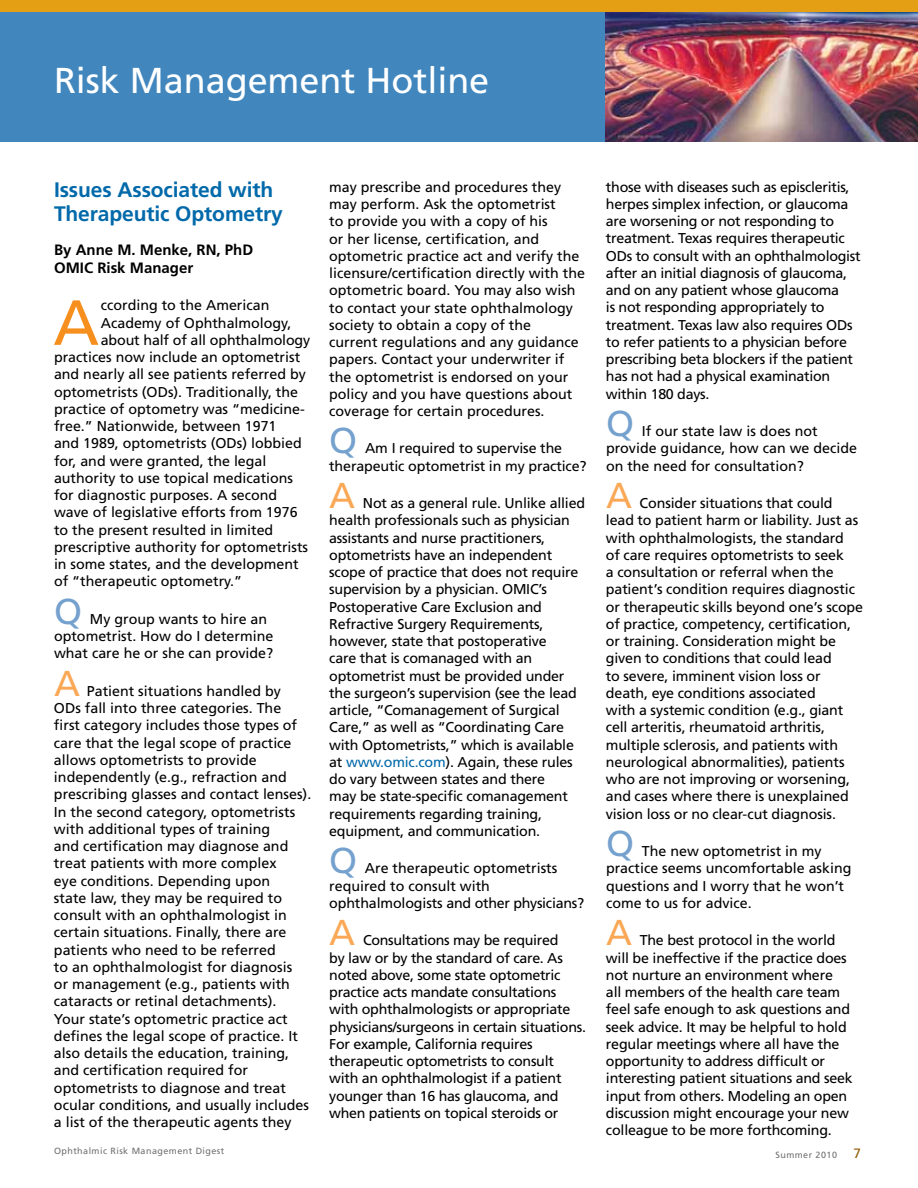
<style>
.page{position:relative;width:918px;height:1188px;background:#fff}
.page>*{position:absolute;margin:0;border:0;box-sizing:border-box;transform-origin:0 0}
.t1{font:63.75px "Frutiger LT Std";color:#f78f1e}
.t2{font:36px "Frutiger LT Std";color:#fff}
.t3{font:36px "Frutiger LT Std";color:#75a1ce}
.t4{font:36px "Frutiger LT Std";color:#faa855}
.t5{font:700 21px/24px "Frutiger LT Std";letter-spacing:-.005em;color:#0069aa}
.t6{font:700 15px/18px "Frutiger LT Std";color:#000}
.t7{font:14.25px/17.2px "Frutiger LT Std";letter-spacing:-.01em;color:#000}
.t8{font:9px "Frutiger LT Std";letter-spacing:.05em;color:#717073}
.s1{color:#0069aa}
.s2{font-size:13.5px;color:#905b01}
</style>
<div class="page">
<div style="left:0;top:3px;width:918px;height:138px;background:#4187be"></div>
<img style="left:606px;top:11px;width:312px;height:130px">
<div style="left:0;top:0;width:918px;height:11px;background:#e49f15"></div>
<h2 class="t2" style="left:54px;top:60px;width:437px">Risk Management Hotline</h2>
<h3 class="t5" style="left:54px;top:177px;width:230px">Issues Associated with<br>Therapeutic Optometry</h3>
<p class="t6" style="left:54px;top:241px;width:201px">By Anne M. Menke, RN, PhD<br>OMIC Risk Manager</p>
<h1 class="t1" style="left:53px;top:285px;width:47px">A</h1>
<p class="t7" style="left:101px;top:297px;width:170px">ccording to the American</p>
<p class="t7" style="left:101px;top:314px;width:192px">Academy of Ophthalmology,</p>
<p class="t7" style="left:101px;top:331px;width:211px">about half of all ophthalmology</p>
<p class="t7" style="left:54px;top:349px;width:248px">practices now include an optometrist</p>
<p class="t7" style="left:54px;top:366px;width:253px">and nearly all see patients referred by</p>
<p class="t7" style="left:54px;top:383px;width:246px">optometrists (ODs). Traditionally, the</p>
<p class="t7" style="left:54px;top:400px;width:252px">practice of optometry was “medicine-</p>
<p class="t7" style="left:54px;top:418px;width:224px">free.” Nationwide, between 1971</p>
<p class="t7" style="left:54px;top:435px;width:249px">and 1989, optometrists (ODs) lobbied</p>
<p class="t7" style="left:54px;top:452px;width:214px">for, and were granted, the legal</p>
<p class="t7" style="left:54px;top:469px;width:241px">authority to use topical medications</p>
<p class="t7" style="left:54px;top:487px;width:225px">for diagnostic purposes. A second</p>
<p class="t7" style="left:54px;top:504px;width:245px">wave of legislative efforts from 1976</p>
<p class="t7" style="left:54px;top:521px;width:221px">to the present resulted in limited</p>
<p class="t7" style="left:54px;top:538px;width:256px">prescriptive authority for optometrists</p>
<p class="t7" style="left:54px;top:556px;width:246px">in some states, and the development</p>
<p class="t7" style="left:54px;top:573px;width:190px">of “therapeutic optometry.”</p>
<h2 class="t3" style="left:54px;top:590px;width:30px">Q</h2>
<p class="t7" style="left:54px;top:610px;width:221px;text-indent:36px">My group wants to hire an optometrist. How do I determine what care he or she can provide?</p>
<h2 class="t4" style="left:54px;top:662px;width:27px">A</h2>
<p class="t7" style="left:54px;top:682px;width:259px;text-indent:33px">Patient situations handled by<br>ODs fall into three categories. The<br>first category includes those types of care that the legal scope of practice allows optometrists to provide independently (e.g., refraction and prescribing glasses and contact lenses).<br>In the second category, optometrists with additional types of training<br>and certification may diagnose and treat patients with more complex<br>eye conditions. Depending upon<br>state law, they may be required to consult with an ophthalmologist in certain situations. Finally, there are patients who need to be referred<br>to an ophthalmologist for diagnosis<br>or management (e.g., patients with cataracts or retinal detachments).<br>Your state’s optometric practice act defines the legal scope of practice. It also details the education, training, and certification required for optometrists to diagnose and treat ocular conditions, and usually includes a list of the therapeutic agents they</p>
<p class="t7" style="left:329px;top:178px;width:257px">may prescribe and procedures they may perform. Ask the optometrist<br>to provide you with a copy of his<br>or her license, certification, and optometric practice act and verify the licensure/certification directly with the optometric board. You may also wish to contact your state ophthalmology society to obtain a copy of the<br>current regulations and any guidance papers. Contact your underwriter if the optometrist is endorsed on your policy and you have questions about coverage for certain procedures.</p>
<h2 class="t3" style="left:329px;top:420px;width:30px">Q</h2>
<p class="t7" style="left:329px;top:440px;width:259px;text-indent:36px">Am I required to supervise the therapeutic optometrist in my practice?</p>
<h2 class="t4" style="left:329px;top:474px;width:27px">A</h2>
<p class="t7" style="left:329px;top:495px;width:257px;text-indent:34px">Not as a general rule. Unlike allied health professionals such as physician assistants and nurse practitioners, optometrists have an independent scope of practice that does not require supervision by a physician. OMIC’s Postoperative Care Exclusion and Refractive Surgery Requirements, however, state that postoperative<br>care that is comanaged with an optometrist must be provided under the surgeon’s supervision (see the lead article, “Comanagement of Surgical Care,” as well as “Coordinating Care with Optometrists,” which is available at <span class="s1">www.omic.com</span>). Again, these rules do vary between states and there<br>may be state-specific comanagement requirements regarding training, equipment, and communication.</p>
<h2 class="t3" style="left:329px;top:840px;width:30px">Q</h2>
<p class="t7" style="left:329px;top:860px;width:256px;text-indent:36px">Are therapeutic optometrists required to consult with ophthalmologists and other physicians?</p>
<h2 class="t4" style="left:329px;top:912px;width:27px">A</h2>
<p class="t7" style="left:329px;top:932px;width:258px;text-indent:34px">Consultations may be required<br>by law or by the standard of care. As noted above, some state optometric practice acts mandate consultations with ophthalmologists or appropriate physicians/surgeons in certain situations.<br>For example, California requires therapeutic optometrists to consult with an ophthalmologist if a patient younger than 16 has glaucoma, and when patients on topical steroids or</p>
<p class="t7" style="left:606px;top:178px;width:256px">those with diseases such as episcleritis, herpes simplex infection, or glaucoma are worsening or not responding to treatment. Texas requires therapeutic ODs to consult with an ophthalmologist after an initial diagnosis of glaucoma, and on any patient whose glaucoma<br>is not responding appropriately to treatment. Texas law also requires ODs to refer patients to a physician before prescribing beta blockers if the patient has not had a physical examination within 180 days.</p>
<h2 class="t3" style="left:606px;top:402px;width:30px">Q</h2>
<p class="t7" style="left:606px;top:423px;width:252px;text-indent:36px">If our state law is does not provide guidance, how can we decide on the need for consultation?</p>
<h2 class="t4" style="left:606px;top:474px;width:27px">A</h2>
<p class="t7" style="left:606px;top:495px;width:259px;text-indent:34px">Consider situations that could lead to patient harm or liability. Just as with ophthalmologists, the standard<br>of care requires optometrists to seek<br>a consultation or referral when the patient’s condition requires diagnostic or therapeutic skills beyond one’s scope of practice, competency, certification, or training. Consideration might be given to conditions that could lead<br>to severe, imminent vision loss or death, eye conditions associated<br>with a systemic condition (e.g., giant cell arteritis, rheumatoid arthritis, multiple sclerosis, and patients with neurological abnormalities), patients who are not improving or worsening, and cases where there is unexplained vision loss or no clear-cut diagnosis.</p>
<h2 class="t3" style="left:606px;top:822px;width:30px">Q</h2>
<p class="t7" style="left:606px;top:843px;width:247px;text-indent:36px">The new optometrist in my practice seems uncomfortable asking questions and I worry that he won’t come to us for advice.</p>
<h2 class="t4" style="left:606px;top:912px;width:27px">A</h2>
<p class="t7" style="left:606px;top:932px;width:248px;text-indent:34px">The best protocol in the world will be ineffective if the practice does not nurture an environment where<br>all members of the health care team feel safe enough to ask questions and seek advice. It may be helpful to hold regular meetings where all have the opportunity to address difficult or interesting patient situations and seek input from others. Modeling an open discussion might encourage your new colleague to be more forthcoming.</p>
<p class="t8" style="left:54px;top:1146px;width:172px">Ophthalmic Risk Management Digest</p>
<p class="t8" style="left:776px;top:1149px;width:87px">Summer 2010 <span class="s2">7</span></p>
</div>
